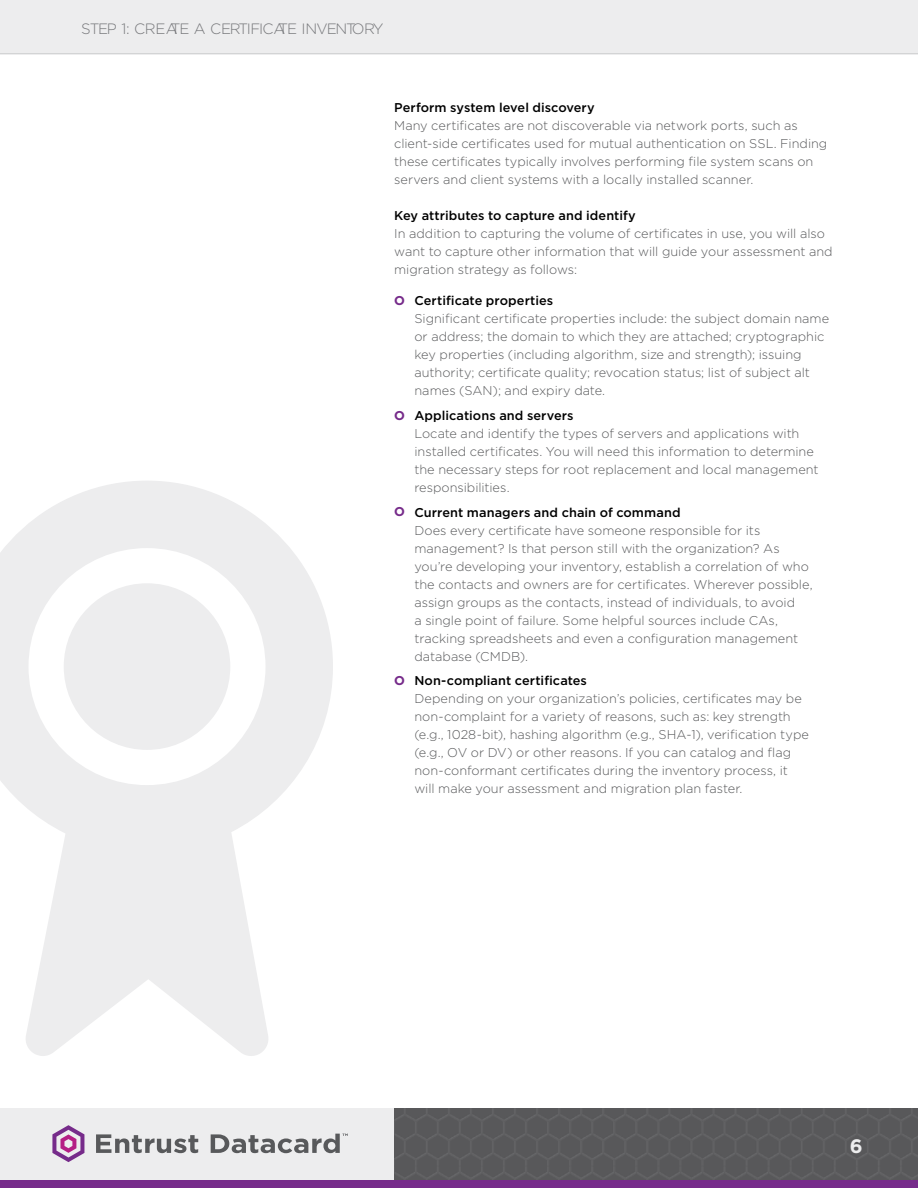
<style>
.page{position:relative;width:918px;height:1188px;background:#fff}
.page>*{position:absolute;margin:0;border:0;box-sizing:border-box;transform-origin:0 0}
.t1{font:700 19.5px "Gotham";color:#ededee}
.Crumbs{font:300 15px "Gotham";letter-spacing:-.075em;color:#77787b}
.BODY_copy{font:300 12.75px/18px "Gotham";color:#58595b}
.H4_-_Body_sub_title{font:500 12.75px "Gotham";letter-spacing:.005em;color:#000}
.s1{font-weight:700;color:#762b8a}
.s2{font-weight:500;color:#000}
</style>
<div class="page">
<div style="left:0;top:0;width:918px;height:54px;background:#ededee"></div>
<div style="left:0;top:1108px;width:918px;height:80px;background:#ededee"></div>
<img style="left:394px;top:1108px;width:524px;height:72px">
<div style="left:0;top:1180px;width:918px;height:8px;background:#762b8a"></div>
<svg style="left:96px;top:1134px;width:102px;height:19px"></svg>
<svg style="left:211px;top:1134px;width:137px;height:19px"></svg>
<svg style="left:52px;top:1125px;width:32px;height:37px"></svg>
<svg style="left:0;top:481px;width:333px;height:575px;fill:#ededee"></svg>
<div style="left:64px;top:583px;width:166px;height:167px;background:#ededee;border-radius:50%"></div>
<p class="Crumbs" style="left:81px;top:21px;width:304px">STEP 1: CREATE A CERTIFICATE INVENTORY</p>
<p class="H4_-_Body_sub_title" style="left:394px;top:100px;width:202px">Perform system level discovery</p>
<p class="BODY_copy" style="left:394px;top:116px;width:435px">Many certificates are not discoverable via network ports, such as client-side certificates used for mutual authentication on SSL. Finding these certificates typically involves performing file system scans on servers and client systems with a locally installed scanner.</p>
<p class="H4_-_Body_sub_title" style="left:394px;top:208px;width:243px">Key attributes to capture and identify</p>
<p class="BODY_copy" style="left:394px;top:224px;width:440px">In addition to capturing the volume of certificates in use, you will also want to capture other information that will guide your assessment and migration strategy as follows:</p>
<p class="BODY_copy" style="left:414px;top:292px;width:416px;text-indent:-20px"><span class="s1">O</span> <span class="s2">Certificate properties<br></span>Significant certificate properties include: the subject domain name or address; the domain to which they are attached; cryptographic key properties (including algorithm, size and strength); issuing authority; certificate quality; revocation status; list of subject alt names (SAN); and expiry date.</p>
<p class="BODY_copy" style="left:414px;top:406px;width:406px;text-indent:-20px"><span class="s1">O</span> <span class="s2">Applications and servers<br></span>Locate and identify the types of servers and applications with installed certificates. You will need this information to determine the necessary steps for root replacement and local management responsibilities.</p>
<p class="BODY_copy" style="left:414px;top:503px;width:400px;text-indent:-20px"><span class="s1">O</span> <span class="s2">Current managers and chain of command<br></span>Does every certificate have someone responsible for its management? Is that person still with the organization? As you’re developing your inventory, establish a correlation of who the contacts and owners are for certificates. Wherever possible, assign groups as the contacts, instead of individuals, to avoid<br>a single point of failure. Some helpful sources include CAs, tracking spreadsheets and even a configuration management database (CMDB).</p>
<p class="BODY_copy" style="left:414px;top:672px;width:396px;text-indent:-20px"><span class="s1">O</span> <span class="s2">Non-compliant certificates<br></span>Depending on your organization’s policies, certificates may be non‑complaint for a variety of reasons, such as: key strength (e.g., 1028-bit), hashing algorithm (e.g., SHA-1), verification type (e.g., OV or DV) or other reasons. If you can catalog and flag non‑conformant certificates during the inventory process, it will make your assessment and migration plan faster.</p>
<h1 class="t1" style="left:850px;top:1135px;width:14px">6</h1>
</div>
